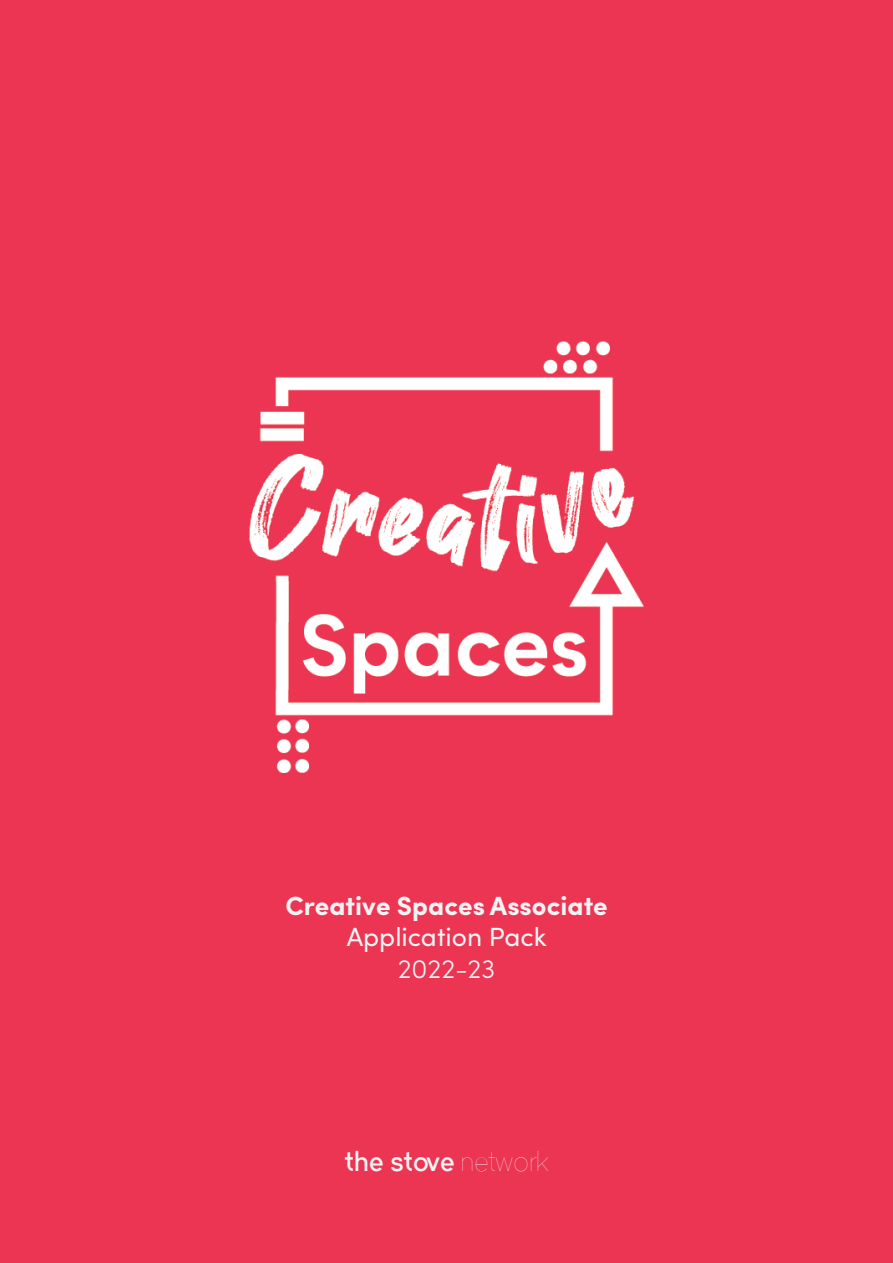
<style>
.page{position:relative;width:893px;height:1263px;background:#eb3553}
.page>*{position:absolute;margin:0;border:0;box-sizing:border-box;transform-origin:0 0}
.t1{font:27px "Dual 600";color:#f2f3f4}
.t2{font:700 26.4px "Sofia Pro";color:#f2f3f4}
.t3{font:26.4px "Sofia Pro";color:#f2f3f4}
.t4{font:300 26.4px "Sofia Pro";color:#f2f3f4}
.s1{font-family:"Dual 100"}
</style>
<div class="page">
<img style="left:249px;top:342px;width:395px;height:430px">
<p class="t2" style="left:285px;top:885px;width:324px">Creative Spaces Associate</p>
<p class="t3" style="left:347px;top:918px;width:201px">Application Pack</p>
<p class="t4" style="left:398px;top:949px;width:99px">2022-23</p>
<p class="t1" style="left:345px;top:1144px;width:205px">the stove <span class="s1">network</span></p>
</div>
